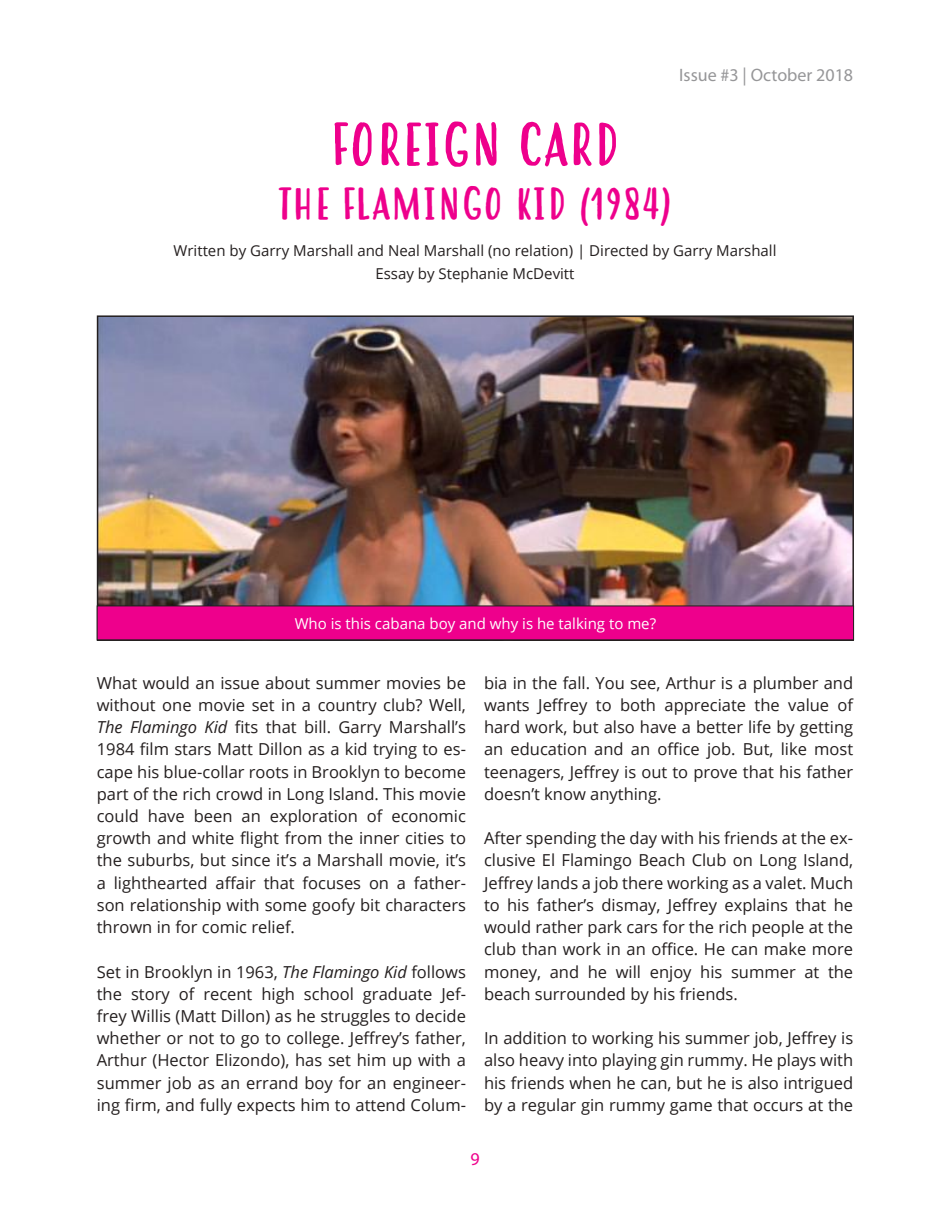
<style>
.page{position:relative;width:932px;height:1215px;background:#fff}
.page>*{position:absolute;margin:0;border:0;box-sizing:border-box;transform-origin:0 0}
.t1{font:60px "Hastoler";color:#ee008c}
.t2{font:45px "Hastoler";color:#ee008c}
.t3{font:18px "Myriad Pro";color:#969698}
.t4{font:18px "Myriad Pro";color:#ee008c}
.t5{font:16.5px/22.2px "Open Sans";color:#241f1f;text-align:justify}
.t6{font:15px/22.5px "Open Sans";color:#241f1f;text-align:center}
.t7{font:15px "Open Sans";color:#fff}
.s1{font-style:italic}
</style>
<div class="page">
<img style="left:100px;top:318px;width:751px;height:288px">
<div style="left:97px;top:606px;width:756px;height:34px;background:#ee008c"></div>
<p class="t3" style="left:679px;top:64px;width:175px">Issue #3 | October 2018</p>
<h1 class="t1" style="left:330px;top:112px;width:292px">FOREIGN CARD</h1>
<h2 class="t2" style="left:277px;top:179px;width:397px">THE FLAMINGO KID (1984)</h2>
<p class="t6" style="left:173px;top:239px;width:604px">Written by Garry Marshall and Neal Marshall (no relation) | Directed by Garry Marshall<br>Essay by Stephanie McDevitt</p>
<p class="t7" style="left:295px;top:613px;width:363px">Who is this cabana boy and why is he talking to me?</p>
<p class="t5" style="left:97px;top:671px;width:371px">What would an issue about summer movies be without one movie set in a country club? Well, <span class="s1">The Flamingo Kid</span> fits that bill. Garry Marshall’s 1984 film stars Matt Dillon as a kid trying to es&shy;cape his blue-collar roots in Brooklyn to become part of the rich crowd in Long Island. This movie could have been an exploration of economic growth and white flight from the inner cities to the suburbs, but since it’s a Marshall movie, it’s a lighthearted affair that focuses on a father&shy;son relationship with some goofy bit characters thrown in for comic relief.</p>
<p class="t5" style="left:97px;top:960px;width:371px">Set in Brooklyn in 1963, <span class="s1">The Flamingo Kid</span> follows the story of recent high school graduate Jef&shy;frey Willis (Matt Dillon) as he struggles to decide whether or not to go to college. Jeffrey’s father, Arthur (Hector Elizondo), has set him up with a summer job as an errand boy for an engineer&shy;ing firm, and fully expects him to attend Colum-</p>
<p class="t5" style="left:484px;top:671px;width:371px">bia in the fall. You see, Arthur is a plumber and wants Jeffrey to both appreciate the value of hard work, but also have a better life by getting an education and an office job. But, like most teenagers, Jeffrey is out to prove that his father doesn’t know anything.</p>
<p class="t5" style="left:484px;top:827px;width:371px">After spending the day with his friends at the ex&shy;clusive El Flamingo Beach Club on Long Island, Jeffrey lands a job there working as a valet. Much to his father’s dismay, Jeffrey explains that he would rather park cars for the rich people at the club than work in an office. He can make more money, and he will enjoy his summer at the beach surrounded by his friends.</p>
<p class="t5" style="left:484px;top:1027px;width:371px">In addition to working his summer job, Jeffrey is also heavy into playing gin rummy. He plays with his friends when he can, but he is also intrigued by a regular gin rummy game that occurs at the</p>
<p class="t4" style="left:470px;top:1148px;width:11px">9</p>
</div>
